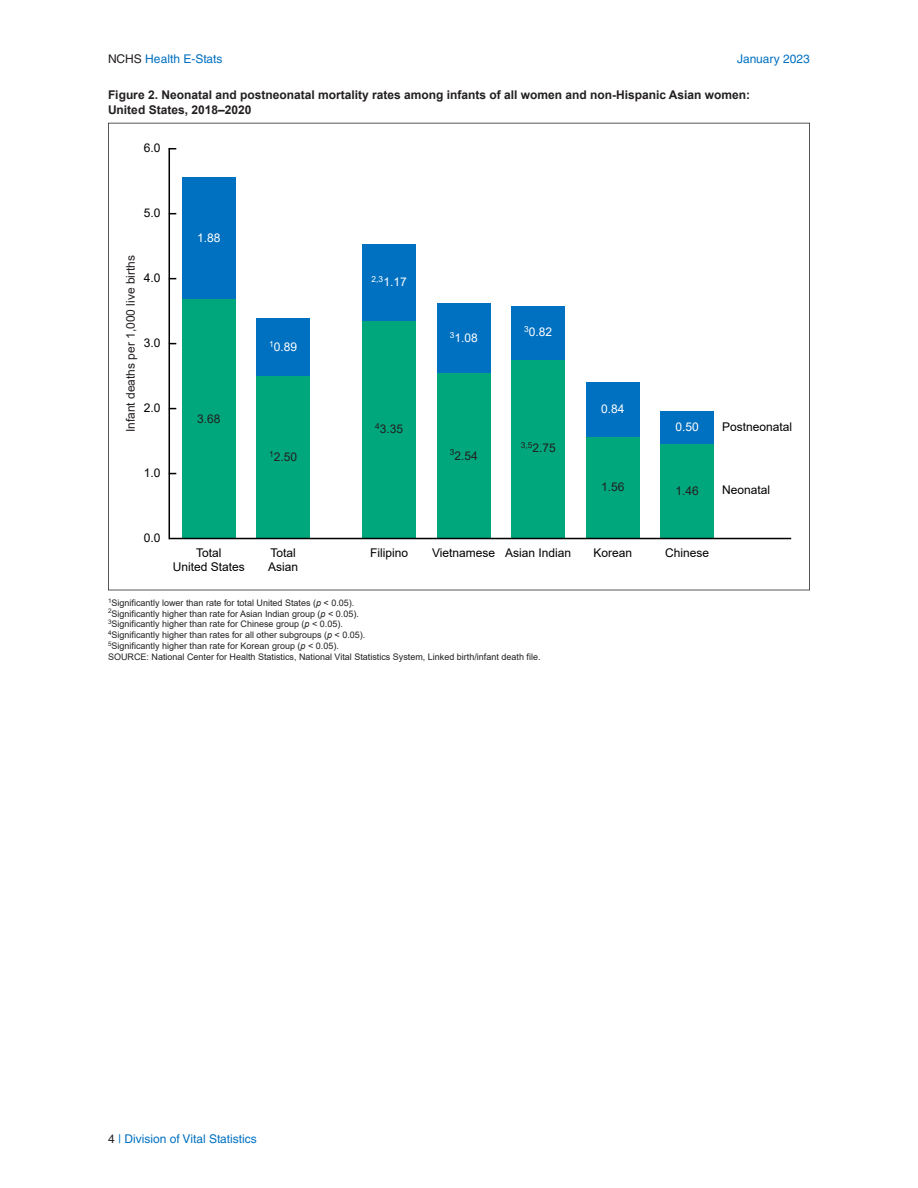
<style>
.page{position:relative;width:918px;height:1188px;background:#fff}
.page>*{position:absolute;margin:0;border:0;box-sizing:border-box;transform-origin:0 0}
.t1{font:700 12px/15px "Arial";color:#231f20}
.t2{font:12px/13.5px "Arial";color:#000;text-align:center}
.t3{font:12px "Arial";color:#231f20}
.t4{font:12px "Helvetica LT Std";color:#0070c0}
.t5{font:12px "Arial";color:#fff}
.t6{font:9px/10.8px "Arial";color:#231f20}
.t7{font:8.4px "Arial";color:#231f20}
.s1{color:#231f20}
.s2{font-style:italic}
</style>
<div class="page">
<svg style="left:108px;top:123px;width:702px;height:467px"></svg>
<div style="left:660px;top:411px;width:54px;height:33px;background:#0070c0"></div>
<div style="left:660px;top:444px;width:54px;height:95px;background:#00a67c"></div>
<div style="left:586px;top:383px;width:54px;height:54px;background:#0070c0"></div>
<div style="left:586px;top:437px;width:54px;height:102px;background:#00a67c"></div>
<div style="left:511px;top:307px;width:54px;height:53px;background:#0070c0"></div>
<div style="left:511px;top:360px;width:54px;height:179px;background:#00a67c"></div>
<div style="left:437px;top:303px;width:54px;height:71px;background:#0070c0"></div>
<div style="left:437px;top:374px;width:54px;height:165px;background:#00a67c"></div>
<div style="left:362px;top:245px;width:54px;height:76px;background:#0070c0"></div>
<div style="left:362px;top:321px;width:54px;height:218px;background:#00a67c"></div>
<div style="left:256px;top:318px;width:54px;height:58px;background:#0070c0"></div>
<div style="left:256px;top:376px;width:54px;height:163px;background:#00a67c"></div>
<div style="left:182px;top:177px;width:54px;height:122px;background:#0070c0"></div>
<div style="left:182px;top:299px;width:54px;height:240px;background:#00a67c"></div>
<hr style="left:169px;top:538px;width:622px;height:1px;background:#000">
<hr style="left:169px;top:149px;width:1px;height:390px;background:#000">
<h1 class="t4" style="left:108px;top:51px;width:116px"><span class="s1">NCHS</span> Health E-Stats</h1>
<h1 class="t4" style="left:737px;top:51px;width:74px">January 2023</h1>
<p class="t1" style="left:108px;top:87px;width:644px">Figure 2. Neonatal and postneonatal mortality rates among infants of all women and non-Hispanic Asian women:<br>United States, 2018–2020</p>
<p class="t2" style="left:144px;top:141px;width:18px">6.0</p>
<p class="t2" style="left:144px;top:206px;width:18px">5.0</p>
<p class="t3" style="left:123px;top:432px;width:179px;rotate:-90deg">Infant deaths per 1,000 live births</p>
<p class="t2" style="left:144px;top:271px;width:18px">4.0</p>
<p class="t2" style="left:144px;top:336px;width:18px">3.0</p>
<p class="t2" style="left:144px;top:401px;width:18px">2.0</p>
<p class="t2" style="left:144px;top:466px;width:18px">1.0</p>
<p class="t5" style="left:197px;top:230px;width:25px">1.88</p>
<p class="t3" style="left:197px;top:410px;width:25px">3.68</p>
<p class="t5" style="left:269px;top:338px;width:30px"><sup>1</sup>0.89</p>
<p class="t3" style="left:269px;top:449px;width:30px"><sup>1</sup>2.50</p>
<p class="t5" style="left:372px;top:274px;width:37px"><sup>2,3</sup>1.17</p>
<p class="t3" style="left:375px;top:421px;width:30px"><sup>4</sup>3.35</p>
<p class="t5" style="left:450px;top:330px;width:30px"><sup>3</sup>1.08</p>
<p class="t7" style="left:450px;top:447px;width:6px">3</p>
<p class="t3" style="left:454px;top:447px;width:25px">2.54</p>
<p class="t5" style="left:524px;top:324px;width:30px"><sup>3</sup>0.82</p>
<p class="t7" style="left:521px;top:439px;width:13px">3,5</p>
<p class="t3" style="left:532px;top:440px;width:25px">2.75</p>
<p class="t5" style="left:601px;top:400px;width:25px">0.84</p>
<p class="t5" style="left:675px;top:419px;width:25px">0.50</p>
<p class="t3" style="left:601px;top:479px;width:25px">1.56</p>
<p class="t3" style="left:675px;top:482px;width:25px">1.46</p>
<p class="t2" style="left:722px;top:420px;width:72px">Postneonatal</p>
<p class="t2" style="left:722px;top:483px;width:50px">Neonatal</p>
<p class="t2" style="left:144px;top:531px;width:18px">0.0</p>
<p class="t2" style="left:173px;top:546px;width:74px">Total<br>United States</p>
<p class="t2" style="left:271px;top:546px;width:27px">Total</p>
<p class="t2" style="left:370px;top:546px;width:40px">Filipino</p>
<p class="t2" style="left:432px;top:546px;width:141px">Vietnamese Asian Indian</p>
<p class="t2" style="left:593px;top:546px;width:40px">Korean</p>
<p class="t2" style="left:665px;top:546px;width:46px">Chinese</p>
<p class="t2" style="left:268px;top:559px;width:32px">Asian</p>
<p class="t6" style="left:108px;top:597px;width:434px"><sup>1</sup>Significantly lower than rate for total United States (<span class="s2">p</span> &lt; 0.05).<br><sup>2</sup>Significantly higher than rate for Asian Indian group (<span class="s2">p</span> &lt; 0.05).<br><sup>3</sup>Significantly higher than rate for Chinese group (<span class="s2">p</span> &lt; 0.05).<br><sup>4</sup>Significantly higher than rates for all other subgroups (<span class="s2">p</span> &lt; 0.05).<br><sup>5</sup>Significantly higher than rate for Korean group (<span class="s2">p</span> &lt; 0.05).<br>SOURCE: National Center for Health Statistics, National Vital Statistics System, Linked birth/infant death file.</p>
<h1 class="t4" style="left:108px;top:1131px;width:150px"><span class="s1">4</span> | Division of Vital Statistics</h1>
</div>
